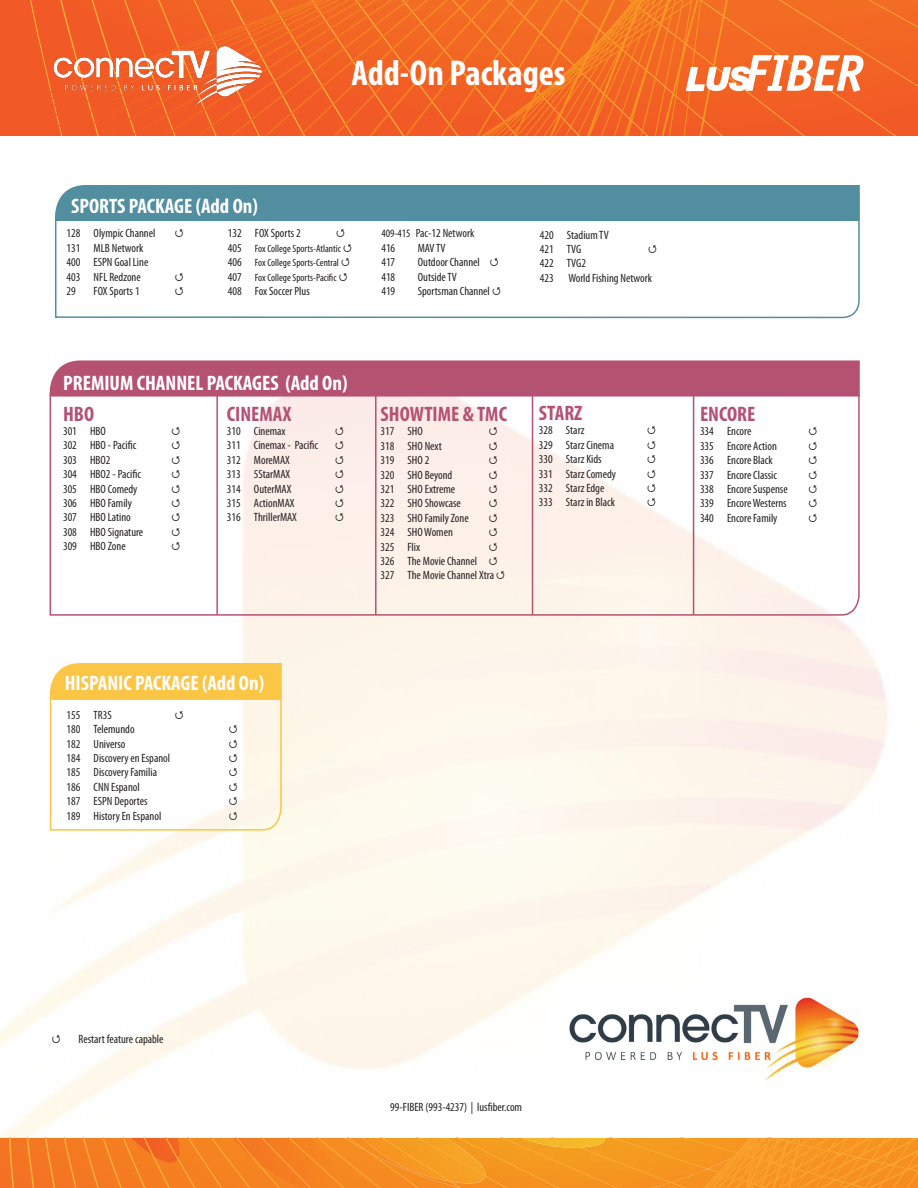
<style>
.page{position:relative;width:918px;height:1188px;background:#fff}
.page>*{position:absolute;margin:0;border:0;box-sizing:border-box;transform-origin:0 0}
.t1{font:700 condensed 36px "Myriad Pro";color:#fff}
.t2{font:700 condensed 21px "Myriad Pro";color:#fff}
.t3{font:700 condensed 21px "Myriad Pro";color:#b55272}
.t4{font:condensed 12px "Myriad Pro";color:#231f20}
.t5{font:condensed 10.5px "Myriad Pro";color:#231f20}
.s1{font-size:12px}
.s2{font-size:11.25px}
</style>
<div class="page">
<img style="left:0;top:616px;width:918px;height:522px">
<svg style="left:0;top:616px;width:213px;height:235px"></svg>
<svg style="left:0;top:1138px;width:918px;height:50px;background:#f58e23"></svg>
<div style="left:54px;top:185px;width:806px;height:34px;background:#518e9f"></div>
<svg style="left:54px;top:219px;width:806px;height:100px"></svg>
<svg style="left:0;top:0;width:918px;height:136px;background:#f26b2b"></svg>
<img style="left:44px;top:37px;width:226px;height:75px">
<img style="left:556px;top:986px;width:314px;height:104px">
<div style="left:49px;top:360px;width:811px;height:34px;background:#b55272"></div>
<svg style="left:49px;top:394px;width:811px;height:222px"></svg>
<hr style="left:532px;top:395px;width:1px;height:220px;background:#b75173">
<hr style="left:693px;top:395px;width:1px;height:220px;background:#b75173">
<hr style="left:375px;top:395px;width:2px;height:220px;background:#b75173">
<hr style="left:216px;top:395px;width:2px;height:220px;background:#b75173">
<svg style="left:176px;top:230px;width:7px;height:7px"></svg>
<svg style="left:176px;top:273px;width:7px;height:8px"></svg>
<svg style="left:176px;top:287px;width:7px;height:8px"></svg>
<svg style="left:337px;top:230px;width:7px;height:7px"></svg>
<svg style="left:344px;top:244px;width:7px;height:8px"></svg>
<svg style="left:342px;top:259px;width:7px;height:7px"></svg>
<svg style="left:339px;top:273px;width:8px;height:8px"></svg>
<svg style="left:490px;top:259px;width:8px;height:7px"></svg>
<svg style="left:493px;top:287px;width:7px;height:8px"></svg>
<svg style="left:649px;top:245px;width:7px;height:8px"></svg>
<svg style="left:47px;top:662px;width:236px;height:169px"></svg>
<svg style="left:52px;top:1035px;width:8px;height:8px"></svg>
<svg style="left:172px;top:427px;width:8px;height:8px"></svg>
<svg style="left:172px;top:442px;width:8px;height:7px"></svg>
<svg style="left:172px;top:456px;width:8px;height:8px"></svg>
<svg style="left:172px;top:471px;width:8px;height:7px"></svg>
<svg style="left:172px;top:485px;width:8px;height:8px"></svg>
<svg style="left:172px;top:499px;width:8px;height:8px"></svg>
<svg style="left:172px;top:514px;width:8px;height:7px"></svg>
<svg style="left:172px;top:528px;width:8px;height:8px"></svg>
<svg style="left:172px;top:543px;width:8px;height:7px"></svg>
<svg style="left:336px;top:427px;width:7px;height:8px"></svg>
<svg style="left:336px;top:442px;width:7px;height:7px"></svg>
<svg style="left:336px;top:456px;width:7px;height:8px"></svg>
<svg style="left:336px;top:471px;width:7px;height:7px"></svg>
<svg style="left:336px;top:485px;width:7px;height:8px"></svg>
<svg style="left:336px;top:499px;width:7px;height:8px"></svg>
<svg style="left:336px;top:514px;width:7px;height:7px"></svg>
<svg style="left:490px;top:428px;width:7px;height:7px"></svg>
<svg style="left:490px;top:442px;width:7px;height:8px"></svg>
<svg style="left:490px;top:456px;width:7px;height:8px"></svg>
<svg style="left:490px;top:471px;width:7px;height:8px"></svg>
<svg style="left:490px;top:485px;width:7px;height:8px"></svg>
<svg style="left:490px;top:500px;width:7px;height:7px"></svg>
<svg style="left:490px;top:514px;width:7px;height:8px"></svg>
<svg style="left:490px;top:528px;width:7px;height:8px"></svg>
<svg style="left:490px;top:543px;width:7px;height:8px"></svg>
<svg style="left:490px;top:557px;width:7px;height:8px"></svg>
<svg style="left:497px;top:572px;width:7px;height:7px"></svg>
<svg style="left:648px;top:427px;width:7px;height:7px"></svg>
<svg style="left:648px;top:441px;width:7px;height:8px"></svg>
<svg style="left:648px;top:456px;width:7px;height:7px"></svg>
<svg style="left:648px;top:470px;width:7px;height:8px"></svg>
<svg style="left:648px;top:484px;width:7px;height:8px"></svg>
<svg style="left:648px;top:499px;width:7px;height:7px"></svg>
<svg style="left:809px;top:428px;width:8px;height:7px"></svg>
<svg style="left:809px;top:442px;width:8px;height:8px"></svg>
<svg style="left:809px;top:456px;width:8px;height:8px"></svg>
<svg style="left:809px;top:471px;width:8px;height:8px"></svg>
<svg style="left:809px;top:485px;width:8px;height:8px"></svg>
<svg style="left:809px;top:500px;width:8px;height:7px"></svg>
<svg style="left:809px;top:514px;width:8px;height:8px"></svg>
<p class="t1" style="left:351px;top:51px;width:216px">Add-On Packages</p>
<p class="t2" style="left:71px;top:193px;width:188px">SPORTS PACKAGE (Add On)</p>
<p class="t4" style="left:67px;top:226px;width:90px">128 Olympic Channel</p>
<p class="t4" style="left:67px;top:241px;width:78px">131 MLB Network</p>
<p class="t4" style="left:67px;top:255px;width:83px">400 ESPN Goal Line</p>
<p class="t4" style="left:67px;top:269px;width:76px">403 NFL Redzone</p>
<p class="t4" style="left:67px;top:284px;width:11px">29</p>
<p class="t4" style="left:94px;top:284px;width:47px">FOX Sports 1</p>
<p class="t4" style="left:228px;top:226px;width:74px">132 FOX Sports 2</p>
<p class="t5" style="left:228px;top:242px;width:115px"><span class="s1">405</span> Fox College Sports-Atlantic</p>
<p class="t5" style="left:228px;top:256px;width:113px"><span class="s1">406</span> Fox College Sports-Central</p>
<p class="t5" style="left:228px;top:271px;width:110px"><span class="s1">407</span> Fox College Sports-Pacific</p>
<p class="t4" style="left:228px;top:284px;width:83px">408 Fox Soccer Plus</p>
<p class="t4" style="left:381px;top:226px;width:94px"><span class="s2">409-415</span> Pac-12 Network</p>
<p class="t4" style="left:381px;top:241px;width:15px">416</p>
<p class="t4" style="left:418px;top:241px;width:29px">MAV TV</p>
<p class="t4" style="left:381px;top:255px;width:15px">417</p>
<p class="t4" style="left:418px;top:255px;width:64px">Outdoor Channel</p>
<p class="t4" style="left:381px;top:269px;width:15px">418</p>
<p class="t4" style="left:418px;top:269px;width:41px">Outside TV</p>
<p class="t4" style="left:381px;top:284px;width:15px">419</p>
<p class="t4" style="left:418px;top:284px;width:74px">Sportsman Channel</p>
<p class="t4" style="left:540px;top:227px;width:70px">420 Stadium TV</p>
<p class="t4" style="left:540px;top:242px;width:43px">421 TVG</p>
<p class="t4" style="left:540px;top:256px;width:48px">422 TVG2</p>
<p class="t4" style="left:540px;top:270px;width:114px">423 World Fishing Network</p>
<p class="t2" style="left:63px;top:369px;width:286px">PREMIUM CHANNEL PACKAGES (Add On)</p>
<p class="t3" style="left:63px;top:401px;width:33px">HBO</p>
<p class="t4" style="left:63px;top:424px;width:44px">301 HBO</p>
<p class="t4" style="left:63px;top:438px;width:75px">302 HBO - Pacific</p>
<p class="t4" style="left:63px;top:453px;width:49px">303 HBO2</p>
<p class="t4" style="left:63px;top:467px;width:79px">304 HBO2 - Pacific</p>
<p class="t4" style="left:63px;top:481px;width:76px">305 HBO Comedy</p>
<p class="t4" style="left:63px;top:496px;width:70px">306 HBO Family</p>
<p class="t4" style="left:63px;top:510px;width:69px">307 HBO Latino</p>
<p class="t4" style="left:63px;top:525px;width:82px">308 HBO Signature</p>
<p class="t4" style="left:63px;top:539px;width:64px">309 HBO Zone</p>
<p class="t3" style="left:227px;top:401px;width:66px">CINEMAX</p>
<p class="t4" style="left:227px;top:424px;width:60px">310 Cinemax</p>
<p class="t4" style="left:227px;top:438px;width:93px">311 Cinemax - Pacific</p>
<p class="t4" style="left:227px;top:453px;width:64px">312 MoreMAX</p>
<p class="t4" style="left:227px;top:467px;width:65px">313 5StarMAX</p>
<p class="t4" style="left:227px;top:481px;width:66px">314 OuterMAX</p>
<p class="t4" style="left:227px;top:496px;width:69px">315 ActionMAX</p>
<p class="t4" style="left:227px;top:510px;width:71px">316 ThrillerMAX</p>
<p class="t3" style="left:381px;top:401px;width:128px">SHOWTIME &amp; TMC</p>
<p class="t4" style="left:381px;top:424px;width:44px">317 SHO</p>
<p class="t4" style="left:381px;top:439px;width:63px">318 SHO Next</p>
<p class="t4" style="left:381px;top:453px;width:50px">319 SHO 2</p>
<p class="t4" style="left:381px;top:467px;width:73px">320 SHO Beyond</p>
<p class="t4" style="left:381px;top:482px;width:76px">321 SHO Extreme</p>
<p class="t4" style="left:381px;top:496px;width:82px">322 SHO Showcase</p>
<p class="t4" style="left:381px;top:511px;width:90px">323 SHO Family Zone</p>
<p class="t4" style="left:381px;top:525px;width:74px">324 SHO Women</p>
<p class="t4" style="left:381px;top:539px;width:41px">325 Flix</p>
<p class="t4" style="left:381px;top:554px;width:98px">326 The Movie Channel</p>
<p class="t4" style="left:381px;top:568px;width:115px">327 The Movie Channel Xtra</p>
<p class="t3" style="left:539px;top:400px;width:45px">STARZ</p>
<p class="t4" style="left:539px;top:423px;width:47px">328 Starz</p>
<p class="t4" style="left:539px;top:438px;width:77px">329 Starz Cinema</p>
<p class="t4" style="left:539px;top:452px;width:64px">330 Starz Kids</p>
<p class="t4" style="left:539px;top:466px;width:79px">331 Starz Comedy</p>
<p class="t4" style="left:539px;top:481px;width:67px">332 Starz Edge</p>
<p class="t4" style="left:539px;top:495px;width:77px">333 Starz in Black</p>
<p class="t2" style="left:65px;top:670px;width:201px">HISPANIC PACKAGE (Add On)</p>
<p class="t4" style="left:67px;top:708px;width:47px">155 TR3S</p>
<p class="t4" style="left:67px;top:722px;width:69px">180 Telemundo</p>
<p class="t4" style="left:67px;top:736px;width:60px">182 Universo</p>
<p class="t4" style="left:67px;top:751px;width:105px">184 Discovery en Espanol</p>
<p class="t4" style="left:67px;top:765px;width:92px">185 Discovery Familia</p>
<p class="t4" style="left:67px;top:780px;width:75px">186 CNN Espanol</p>
<p class="t4" style="left:67px;top:794px;width:83px">187 ESPN Deportes</p>
<p class="t4" style="left:67px;top:808px;width:96px">189 History En Espanol</p>
<p class="t3" style="left:700px;top:401px;width:57px">ENCORE</p>
<p class="t4" style="left:700px;top:424px;width:53px">334 Encore</p>
<p class="t4" style="left:700px;top:439px;width:78px">335 Encore Action</p>
<p class="t4" style="left:700px;top:453px;width:74px">336 Encore Black</p>
<p class="t4" style="left:700px;top:467px;width:79px">337 Encore Classic</p>
<p class="t4" style="left:700px;top:482px;width:89px">338 Encore Suspense</p>
<p class="t4" style="left:700px;top:496px;width:88px">339 Encore Westerns</p>
<p class="t4" style="left:700px;top:511px;width:79px">340 Encore Family</p>
<p class="t4" style="left:78px;top:1031px;width:87px">Restart feature capable</p>
<p class="t4" style="left:390px;top:1099px;width:133px">99-FIBER (993-4237) | lusfiber.com</p>
</div>
